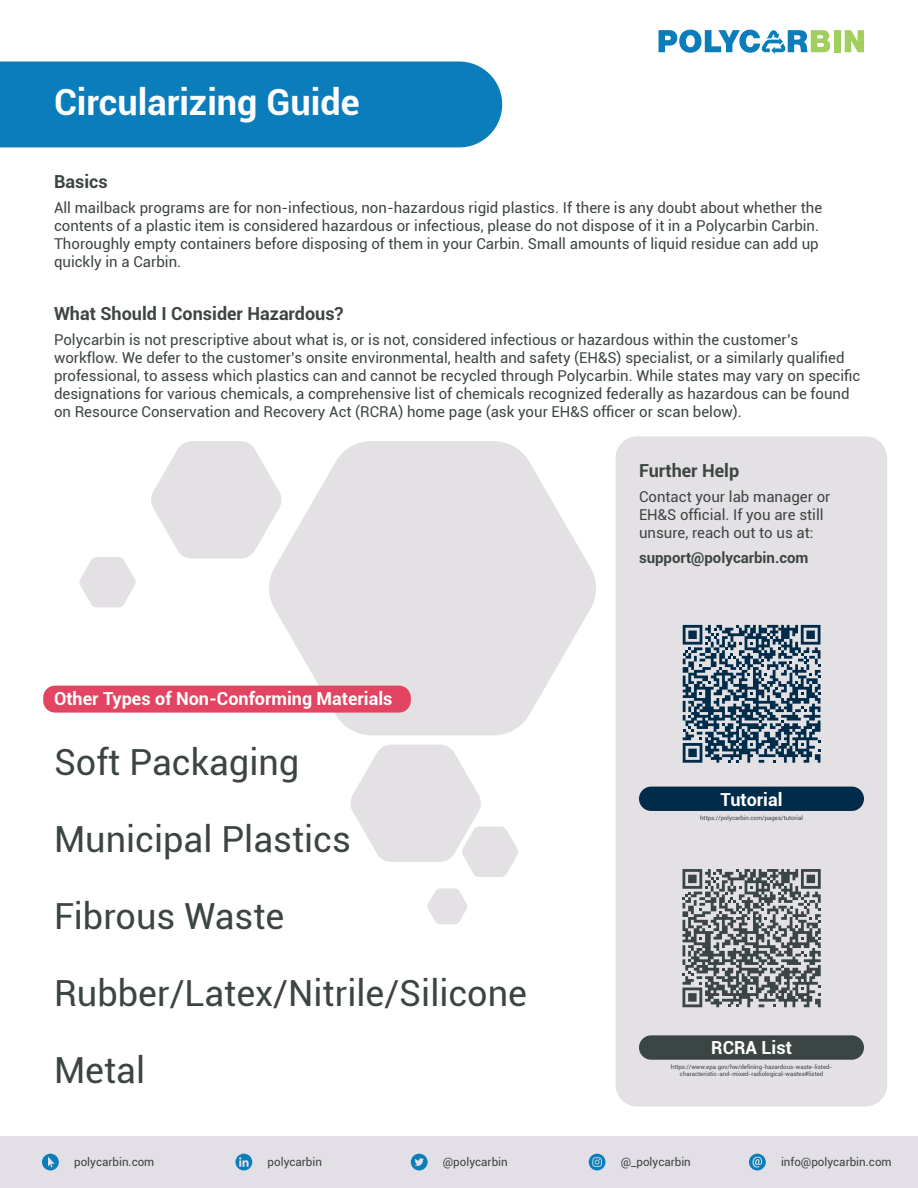
<style>
.page{position:relative;width:918px;height:1188px;background:#fff}
.page>*{position:absolute;margin:0;border:0;box-sizing:border-box;transform-origin:0 0}
.t1{font:36px/76.9px "Roboto";color:#3d4543}
.t2{font:700 36px "Roboto";color:#fcfeff}
.t3{font:700 18px "Roboto";color:#fff}
.t4{font:700 18px "Roboto";color:#3d4543}
.t5{font:15px/18px "Roboto";color:#3d4543}
.t6{font:700 15px "Roboto";color:#3d4543}
.t7{font:11.55px "Roboto";color:#404040}
.t8{font:6px/7.2px "Roboto";color:#3b4544;text-align:center}
</style>
<div class="page">
<svg style="left:267px;top:441px;width:329px;height:294px;fill:#e4e1e5"></svg>
<svg style="left:151px;top:441px;width:131px;height:118px"></svg>
<svg style="left:79px;top:557px;width:57px;height:51px"></svg>
<svg style="left:350px;top:744px;width:168px;height:133px"></svg>
<svg style="left:427px;top:888px;width:41px;height:36px"></svg>
<div style="left:43px;top:686px;width:368px;height:27px;background:#e34461;border-radius:12px"></div>
<div style="left:834px;top:30px;width:6px;height:22px;background:#a1ce5e"></div>
<svg style="left:845px;top:30px;width:19px;height:22px"></svg>
<svg style="left:659px;top:30px;width:171px;height:24px"></svg>
<div style="left:0;top:62px;width:502px;height:85px;background:#0b7dbb"></div>
<div style="left:616px;top:436px;width:271px;height:671px;background:#e4e1e5;border-radius:22px"></div>
<svg style="left:683px;top:625px;width:138px;height:138px"></svg>
<div style="left:639px;top:787px;width:225px;height:24px;background:#002b49;border-radius:12px"></div>
<svg style="left:682px;top:869px;width:139px;height:138px"></svg>
<div style="left:639px;top:1035px;width:225px;height:25px;background:#3b4544;border-radius:12px"></div>
<div style="left:0;top:1136px;width:918px;height:52px;background:#e2e0e6"></div>
<svg style="left:42px;top:1154px;width:17px;height:16px"></svg>
<svg style="left:235px;top:1154px;width:17px;height:16px"></svg>
<svg style="left:411px;top:1154px;width:17px;height:16px"></svg>
<svg style="left:749px;top:1154px;width:17px;height:16px"></svg>
<svg style="left:589px;top:1154px;width:17px;height:16px"></svg>
<h1 class="t2" style="left:54px;top:77px;width:307px">Circularizing Guide</h1>
<p class="t4" style="left:54px;top:169px;width:55px">Basics</p>
<p class="t5" style="left:54px;top:198px;width:770px">All mailback programs are for non-infectious, non-hazardous rigid plastics. If there is any doubt about whether the contents of a plastic item is considered hazardous or infectious, please do not dispose of it in a Polycarbin Carbin.<br>Thoroughly empty containers before disposing of them in your Carbin. Small amounts of liquid residue can add up quickly in a Carbin.</p>
<p class="t4" style="left:54px;top:301px;width:291px">What Should I Consider Hazardous?</p>
<p class="t5" style="left:54px;top:330px;width:808px">Polycarbin is not prescriptive about what is, or is not, considered infectious or hazardous within the customer’s workflow. We defer to the customer’s onsite environmental, health and safety (EH&amp;S) specialist, or a similarly qualified professional, to assess which plastics can and cannot be recycled through Polycarbin. While states may vary on specific designations for various chemicals, a comprehensive list of chemicals recognized federally as hazardous can be found on Resource Conservation and Recovery Act (RCRA) home page (ask your EH&amp;S officer or scan below).</p>
<p class="t3" style="left:54px;top:685px;width:340px">Other Types of Non-Conforming Materials</p>
<h1 class="t1" style="left:54px;top:722px;width:475px">Soft Packaging<br>Municipal Plastics<br>Fibrous Waste<br>Rubber/Latex/Nitrile/Silicone<br>Metal</h1>
<p class="t4" style="left:639px;top:458px;width:102px">Further Help</p>
<p class="t5" style="left:639px;top:487px;width:193px">Contact your lab manager or<br>EH&amp;S official. If you are still unsure, reach out to us at:</p>
<p class="t6" style="left:639px;top:547px;width:171px">support@polycarbin.com</p>
<p class="t3" style="left:721px;top:786px;width:63px">Tutorial</p>
<p class="t8" style="left:700px;top:814px;width:104px">https://polycarbin.com/pages/tutorial</p>
<p class="t3" style="left:711px;top:1035px;width:82px">RCRA List</p>
<p class="t8" style="left:671px;top:1063px;width:163px">https://www.epa.gov/hw/defining-hazardous-waste-listed&shy;characteristic-and-mixed-radiological-wastes#listed</p>
<p class="t7" style="left:74px;top:1154px;width:82px">polycarbin.com</p>
<p class="t7" style="left:268px;top:1154px;width:56px">polycarbin</p>
<p class="t7" style="left:443px;top:1154px;width:66px">@polycarbin</p>
<p class="t7" style="left:621px;top:1154px;width:72px">@_polycarbin</p>
<p class="t7" style="left:781px;top:1154px;width:112px">info@polycarbin.com</p>
</div>
